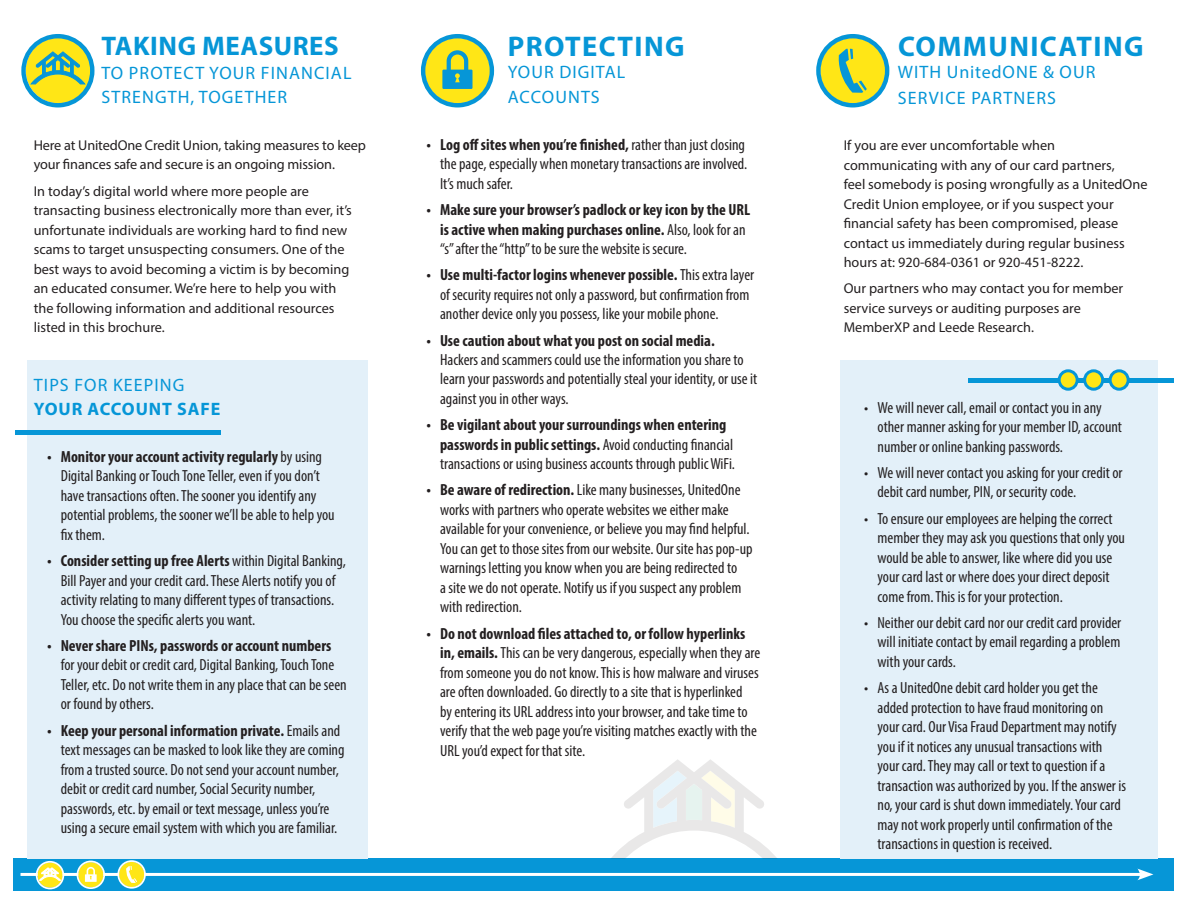
<style>
.page{position:relative;width:1188px;height:918px;background:#fff}
.page>*{position:absolute;margin:0;border:0;box-sizing:border-box;transform-origin:0 0}
.t1{font:700 28.5px "Myriad Pro";letter-spacing:.05em;color:#0696d7}
.t2{font:700 27px "Myriad Pro";letter-spacing:.02em;color:#0696d7}
.t3{font:18px/24px "Myriad Pro";letter-spacing:.06em;color:#0696d7}
.t4{font:700 18px "Myriad Pro";letter-spacing:.05em;color:#0696d7}
.t5{font:condensed 16.2px/19.5px "Myriad Pro";color:#231f20}
.t6{font:700 condensed 16.2px/19.5px "Myriad Pro";color:#231f20}
.t7{font:14.25px/19.5px "Myriad Pro";color:#231f20}
.s1{font-weight:700}
.s2{font-weight:400}
</style>
<div class="page">
<div style="left:13px;top:859px;width:1161px;height:32px;background:#0696d7"></div>
<hr style="left:21px;top:873px;width:1122px;height:3px;background:#fff">
<svg style="left:1137px;top:869px;width:16px;height:11px"></svg>
<svg style="left:607px;top:759px;width:174px;height:100px"></svg>
<div style="left:840px;top:360px;width:318px;height:499px;background:#e3f0f9"></div>
<div style="left:27px;top:360px;width:340px;height:499px;background:#e3f0f9"></div>
<svg style="left:816px;top:34px;width:73px;height:74px"></svg>
<svg style="left:421px;top:34px;width:73px;height:74px"></svg>
<svg style="left:21px;top:34px;width:73px;height:74px"></svg>
<hr style="left:15px;top:431px;width:206px;height:4px;background:#0696d7">
<hr style="left:968px;top:378px;width:206px;height:4px;background:#0696d7">
<div style="left:1059px;top:371px;width:18px;height:18px;background:#ffe616;border-radius:50%"></div>
<div style="left:1058px;top:369px;width:21px;height:22px;border:3px solid #0696d7;border-radius:50%"></div>
<svg style="left:1085px;top:371px;width:18px;height:18px"></svg>
<div style="left:1083px;top:369px;width:21px;height:22px;border:3px solid #0696d7;border-radius:50%"></div>
<div style="left:1110px;top:371px;width:18px;height:18px;background:#ffe616;border-radius:50%"></div>
<div style="left:1109px;top:369px;width:21px;height:22px;border:3px solid #0696d7;border-radius:50%"></div>
<svg style="left:117px;top:860px;width:29px;height:29px"></svg>
<svg style="left:77px;top:861px;width:28px;height:28px"></svg>
<svg style="left:36px;top:861px;width:28px;height:28px"></svg>
<h2 class="t2" style="left:102px;top:29px;width:239px">TAKING MEASURES</h2>
<p class="t3" style="left:101px;top:61px;width:252px">TO PROTECT YOUR FINANCIAL<br>STRENGTH, TOGETHER</p>
<p class="t7" style="left:34px;top:135px;width:334px">Here at UnitedOne Credit Union, taking measures to keep your finances safe and secure is an ongoing mission.</p>
<p class="t7" style="left:34px;top:181px;width:320px">In today’s digital world where more people are transacting business electronically more than ever, it’s unfortunate individuals are working hard to find new scams to target unsuspecting consumers. One of the best ways to avoid becoming a victim is by becoming an educated consumer. We’re here to help you with the following information and additional resources listed in this brochure.</p>
<p class="t3" style="left:34px;top:372px;width:152px">TIPS FOR KEEPING</p>
<p class="t4" style="left:34px;top:398px;width:188px">YOUR ACCOUNT SAFE</p>
<p class="t5" style="left:61px;top:447px;width:275px;text-indent:-13px"><span class="s1">• Monitor your account activity regularly</span> by using Digital Banking or Touch Tone Teller, even if you don’t have transactions often. The sooner you identify any potential problems, the sooner we’ll be able to help you fix them.</p>
<p class="t5" style="left:61px;top:551px;width:287px;text-indent:-13px"><span class="s1">• Consider setting up free Alerts</span> within Digital Banking, Bill Payer and your credit card. These Alerts notify you of activity relating to many different types of transactions.<br>You choose the specific alerts you want.</p>
<p class="t6" style="left:47px;top:635px;width:286px">• Never share PINs, passwords or account numbers</p>
<p class="t5" style="left:61px;top:655px;width:287px">for your debit or credit card, Digital Banking, Touch Tone<br>Teller, etc. Do not write them in any place that can be seen or found by others.</p>
<p class="t5" style="left:61px;top:720px;width:285px;text-indent:-13px"><span class="s1">• Keep your personal information private.</span> Emails and text messages can be masked to look like they are coming from a trusted source. Do not send your account number, debit or credit card number, Social Security number, passwords, etc. by email or text message, unless you’re using a secure email system with which you are familiar.</p>
<h1 class="t1" style="left:508px;top:28px;width:178px">PROTECTING</h1>
<p class="t3" style="left:508px;top:59px;width:119px;line-height:25.2px">YOUR DIGITAL<br>ACCOUNTS</p>
<p class="t5" style="left:440px;top:134px;width:309px;text-indent:-13px"><span class="s1">• Log off sites when you’re finished,</span> rather than just closing the page, especially when monetary transactions are involved.<br>It’s much safer.</p>
<p class="t6" style="left:440px;top:200px;width:312px;text-indent:-13px">• Make sure your browser’s padlock or key icon by the URL is active when making purchases online. <span class="s2">Also, look for an “s” after the “http” to be sure the website is secure.</span></p>
<p class="t5" style="left:440px;top:265px;width:316px;text-indent:-13px"><span class="s1">• Use multi-factor logins whenever possible.</span> This extra layer of security requires not only a password, but confirmation from another device only you possess, like your mobile phone.</p>
<p class="t6" style="left:427px;top:330px;width:290px">• Use caution about what you post on social media.</p>
<p class="t5" style="left:440px;top:350px;width:319px">Hackers and scammers could use the information you share to learn your passwords and potentially steal your identity, or use it against you in other ways.</p>
<p class="t5" style="left:440px;top:415px;width:297px;text-indent:-13px"><span class="s1">• Be vigilant about your surroundings when entering passwords in public settings.</span> Avoid conducting financial transactions or using business accounts through public WiFi.</p>
<p class="t5" style="left:440px;top:480px;width:314px;text-indent:-13px"><span class="s1">• Be aware of redirection.</span> Like many businesses, UnitedOne works with partners who operate websites we either make available for your convenience, or believe you may find helpful.<br>You can get to those sites from our website. Our site has pop-up warnings letting you know when you are being redirected to<br>a site we do not operate. Notify us if you suspect any problem with redirection.</p>
<p class="t5" style="left:440px;top:623px;width:322px;text-indent:-13px"><span class="s1">• Do not download files attached to, or follow hyperlinks in, emails.</span> This can be very dangerous, especially when they are from someone you do not know. This is how malware and viruses are often downloaded. Go directly to a site that is hyperlinked<br>by entering its URL address into your browser, and take time to verify that the web page you’re visiting matches exactly with the URL you’d expect for that site.</p>
<h1 class="t1" style="left:898px;top:28px;width:247px">COMMUNICATING</h1>
<p class="t3" style="left:898px;top:59px;width:199px;line-height:25.5px">WITH UnitedONE &amp; OUR<br>SERVICE PARTNERS</p>
<p class="t7" style="left:844px;top:135px;width:305px">If you are ever uncomfortable when communicating with any of our card partners,<br>feel somebody is posing wrongfully as a UnitedOne Credit Union employee, or if you suspect your financial safety has been compromised, please contact us immediately during regular business hours at: 920-684-0361 or 920-451-8222.</p>
<p class="t7" style="left:844px;top:279px;width:281px">Our partners who may contact you for member service surveys or auditing purposes are<br>MemberXP and Leede Research.</p>
<p class="t5" style="left:877px;top:397px;width:246px;text-indent:-13px">• We will never call, email or contact you in any other manner asking for your member ID, account number or online banking passwords.</p>
<p class="t5" style="left:877px;top:463px;width:247px;text-indent:-13px">• We will never contact you asking for your credit or debit card number, PIN, or security code.</p>
<p class="t5" style="left:877px;top:508px;width:249px;text-indent:-13px">• To ensure our employees are helping the correct member they may ask you questions that only you would be able to answer, like where did you use your card last or where does your direct deposit come from. This is for your protection.</p>
<p class="t5" style="left:877px;top:612px;width:245px;text-align:justify;text-indent:-13px">• Neither our debit card nor our credit card provider will initiate contact by email regarding a problem with your cards.</p>
<p class="t5" style="left:877px;top:678px;width:250px;text-indent:-13px">• As a UnitedOne debit card holder you get the added protection to have fraud monitoring on your card. Our Visa Fraud Department may notify you if it notices any unusual transactions with your card. They may call or text to question if a transaction was authorized by you. If the answer is no, your card is shut down immediately. Your card may not work properly until confirmation of the transactions in question is received.</p>
</div>
